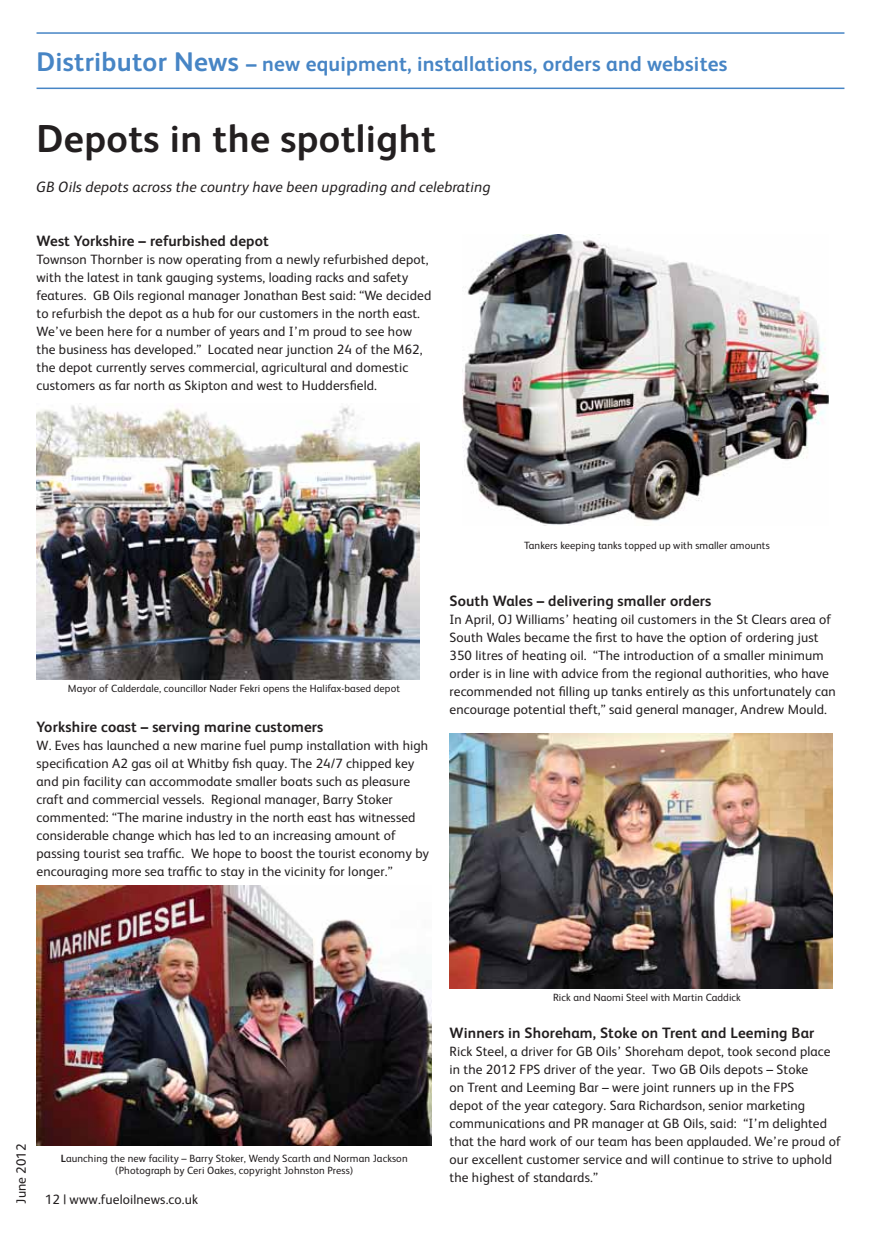
<style>
.page{position:relative;width:881px;height:1251px;background:#fff}
.page>*{position:absolute;margin:0;border:0;box-sizing:border-box;transform-origin:0 0}
.t1{font:700 39px "FS Albert";letter-spacing:.01em;color:#231f20}
.t2{font:700 21px "FS Albert";letter-spacing:.01em;color:#4785c5}
.t3{font:700 15px "FS Albert";letter-spacing:.01em;color:#231f20}
.t4{font:italic 15px "FS Albert";letter-spacing:.01em;color:#231f20}
.t5{font:13.5px/18px "FS Albert";letter-spacing:.01em;color:#231f20}
.t6{font:10.5px/12.6px "FS Albert";letter-spacing:.01em;color:#231f20;text-align:center}
.s1{font-size:27px}
.s2{font-weight:700}
</style>
<div class="page">
<hr style="left:37px;top:88px;width:807px;height:1px;background:#4785c5">
<hr style="left:37px;top:32px;width:807px;height:2px;background:#4785c5">
<img style="left:462px;top:235px;width:367px;height:291px">
<img style="left:37px;top:405px;width:382px;height:274px">
<img style="left:37px;top:885px;width:394px;height:260px">
<img style="left:449px;top:734px;width:383px;height:254px">
<h2 class="t2" style="left:37px;top:56px;width:692px"><span class="s1">Distributor News</span> – new equipment, installations, orders and websites</h2>
<h1 class="t1" style="left:37px;top:124px;width:401px">Depots in the spotlight</h1>
<p class="t4" style="left:37px;top:181px;width:456px">GB Oils depots across the country have been upgrading and celebrating</p>
<p class="t3" style="left:37px;top:235px;width:234px">West Yorkshire – refurbished depot</p>
<p class="t5" style="left:37px;top:252px;width:396px">Townson Thornber is now operating from a newly refurbished depot, with the latest in tank gauging systems, loading racks and safety features. GB Oils regional manager Jonathan Best said: “We decided to refurbish the depot as a hub for our customers in the north east.<br>We’ve been here for a number of years and I’m proud to see how the business has developed.” Located near junction 24 of the M62, the depot currently serves commercial, agricultural and domestic customers as far north as Skipton and west to Huddersfield.</p>
<p class="t6" style="left:68px;top:684px;width:334px">Mayor of Calderdale, councillor Nader Fekri opens the Halifax-based depot</p>
<p class="t3" style="left:37px;top:721px;width:288px">Yorkshire coast – serving marine customers</p>
<p class="t5" style="left:37px;top:738px;width:394px">W. Eves has launched a new marine fuel pump installation with high specification A2 gas oil at Whitby fish quay. The 24/7 chipped key and pin facility can accommodate smaller boats such as pleasure craft and commercial vessels. Regional manager, Barry Stoker commented: “The marine industry in the north east has witnessed considerable change which has led to an increasing amount of passing tourist sea traffic. We hope to boost the tourist economy by encouraging more sea traffic to stay in the vicinity for longer.”</p>
<p class="t6" style="left:524px;top:540px;width:247px">Tankers keeping tanks topped up with smaller amounts</p>
<p class="t3" style="left:449px;top:595px;width:263px">South Wales – delivering smaller orders</p>
<p class="t5" style="left:449px;top:612px;width:388px">In April, OJ Williams’ heating oil customers in the St Clears area of South Wales became the first to have the option of ordering just 350 litres of heating oil. “The introduction of a smaller minimum order is in line with advice from the regional authorities, who have recommended not filling up tanks entirely as this unfortunately can encourage potential theft,” said general manager, Andrew Mould.</p>
<p class="t5" style="left:14px;top:1204px;width:62px;rotate:-90deg">June 2012</p>
<p class="t6" style="left:61px;top:1153px;width:348px"><span class="s2">L</span>aunching the new facility – Barry Stoker, Wendy Scarth and Norman Jackson (Photograph by Ceri Oakes, copyright Johnston Press)</p>
<p class="t5" style="left:45px;top:1191px;width:155px">12 | www.fueloilnews.co.uk</p>
<p class="t6" style="left:553px;top:993px;width:189px">Rick and Naomi Steel with Martin Caddick</p>
<p class="t3" style="left:449px;top:1027px;width:366px">Winners in Shoreham, Stoke on Trent and Leeming Bar</p>
<p class="t5" style="left:449px;top:1044px;width:393px">Rick Steel, a driver for GB Oils’ Shoreham depot, took second place in the 2012 FPS driver of the year. Two GB Oils depots – Stoke<br>on Trent and Leeming Bar – were joint runners up in the FPS<br>depot of the year category. Sara Richardson, senior marketing communications and PR manager at GB Oils, said: “I’m delighted that the hard work of our team has been applauded. We’re proud of our excellent customer service and will continue to strive to uphold the highest of standards.”</p>
</div>
